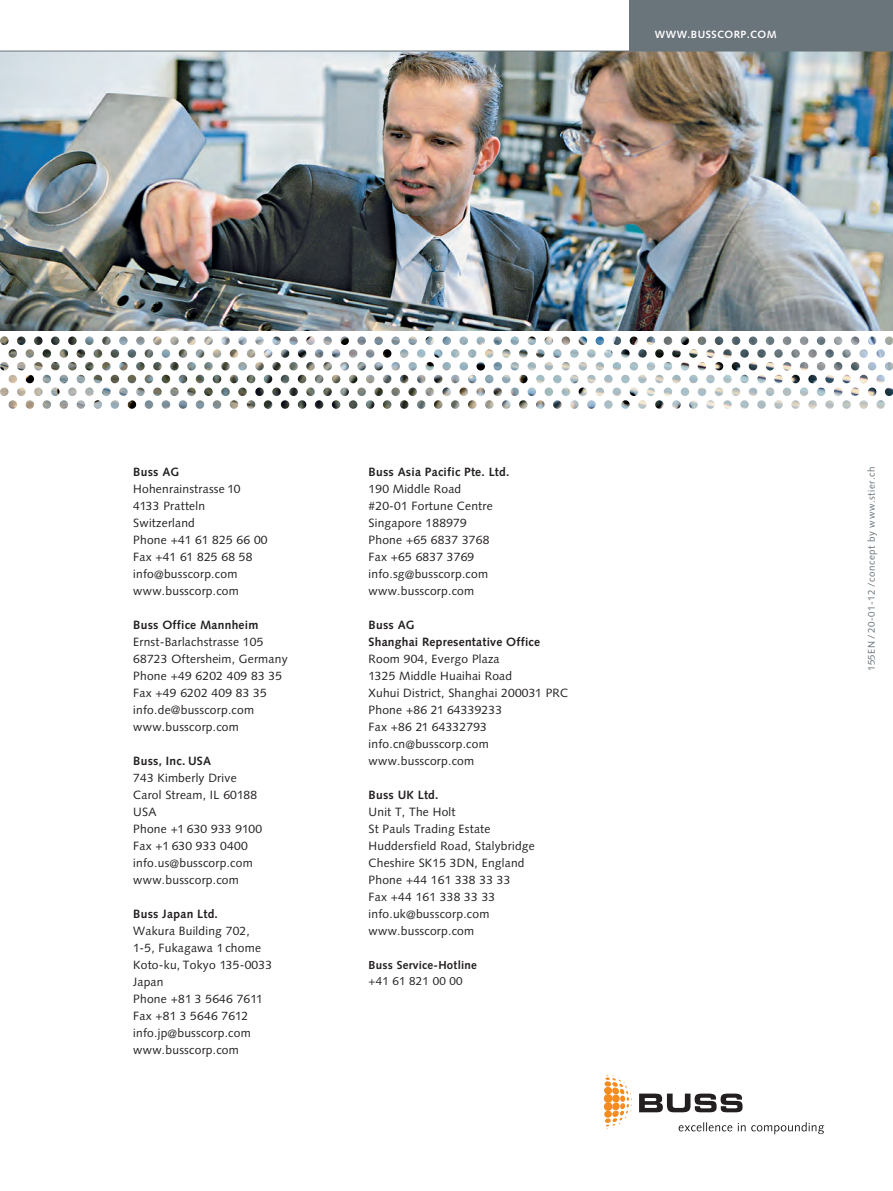
<style>
.page{position:relative;width:893px;height:1191px;background:#fff}
.page>*{position:absolute;margin:0;border:0;box-sizing:border-box;transform-origin:0 0}
.t1{font:12px/17px "Syntax";letter-spacing:.02em;color:#231f20}
.t2{font:700 12px "Syntax";letter-spacing:.02em;color:#231f20}
.t3{font:700 11.55px "Syntax";letter-spacing:.02em;color:#231f20}
.t4{font:11.55px "Syntax";letter-spacing:.02em;color:#231f20}
.t5{font:700 10.5px "Syntax";letter-spacing:.04em;color:#fff}
.t6{font:9.75px "Syntax";letter-spacing:.05em;color:#6a747b}
</style>
<div class="page">
<div style="left:629px;top:0;width:264px;height:51px;background:#6a747b"></div>
<svg style="left:604px;top:1074px;width:28px;height:55px"></svg>
<svg style="left:639px;top:1093px;width:104px;height:19px"></svg>
<svg style="left:679px;top:1122px;width:53px;height:9px"></svg>
<svg style="left:738px;top:1122px;width:86px;height:12px"></svg>
<img style="left:0;top:52px;width:893px;height:279px">
<img style="left:0;top:336px;width:893px;height:73px">
<hr style="left:0;top:51px;width:893px;height:1px;background:#6a747b">
<p class="t5" style="left:655px;top:29px;width:123px">WWW.BUSSCORP.COM</p>
<p class="t2" style="left:133px;top:465px;width:48px">Buss AG</p>
<p class="t1" style="left:133px;top:480px;width:109px">Hohenrainstrasse 10</p>
<p class="t1" style="left:133px;top:497px;width:73px">4133 Pratteln</p>
<p class="t1" style="left:133px;top:514px;width:63px">Switzerland</p>
<p class="t1" style="left:133px;top:531px;width:136px">Phone +41 61 825 66 00</p>
<p class="t1" style="left:133px;top:548px;width:121px">Fax +41 61 825 68 58</p>
<p class="t1" style="left:133px;top:565px;width:106px">info@busscorp.com</p>
<p class="t1" style="left:133px;top:582px;width:107px">www.busscorp.com</p>
<p class="t2" style="left:133px;top:618px;width:127px">Buss Office Mannheim</p>
<p class="t1" style="left:133px;top:633px;width:132px">Ernst-Barlachstrasse 105</p>
<p class="t1" style="left:133px;top:650px;width:156px">68723 Oftersheim, Germany</p>
<p class="t1" style="left:133px;top:667px;width:150px">Phone +49 6202 409 83 35</p>
<p class="t1" style="left:133px;top:684px;width:135px">Fax +49 6202 409 83 35</p>
<p class="t1" style="left:133px;top:701px;width:122px">info.de@busscorp.com</p>
<p class="t1" style="left:133px;top:718px;width:107px">www.busscorp.com</p>
<p class="t2" style="left:133px;top:754px;width:79px">Buss, Inc. USA</p>
<p class="t1" style="left:133px;top:769px;width:105px">743 Kimberly Drive</p>
<p class="t1" style="left:133px;top:786px;width:125px">Carol Stream, IL 60188</p>
<p class="t1" style="left:133px;top:803px;width:25px">USA</p>
<p class="t1" style="left:133px;top:820px;width:130px">Phone +1 630 933 9100</p>
<p class="t1" style="left:133px;top:837px;width:116px">Fax +1 630 933 0400</p>
<p class="t1" style="left:133px;top:854px;width:121px">info.us@busscorp.com</p>
<p class="t1" style="left:133px;top:871px;width:107px">www.busscorp.com</p>
<p class="t2" style="left:133px;top:907px;width:86px">Buss Japan Ltd.</p>
<p class="t1" style="left:133px;top:922px;width:129px">Wakura Building 702,<br>1-5, Fukagawa 1 chome</p>
<p class="t1" style="left:133px;top:956px;width:140px">Koto-ku, Tokyo 135-0033</p>
<p class="t1" style="left:133px;top:973px;width:32px">Japan</p>
<p class="t1" style="left:133px;top:990px;width:131px">Phone +81 3 5646 7611</p>
<p class="t1" style="left:133px;top:1007px;width:117px">Fax +81 3 5646 7612</p>
<p class="t1" style="left:133px;top:1024px;width:119px">info.jp@busscorp.com</p>
<p class="t1" style="left:133px;top:1041px;width:107px">www.busscorp.com</p>
<p class="t2" style="left:369px;top:465px;width:142px">Buss Asia Pacific Pte. Ltd.</p>
<p class="t1" style="left:369px;top:480px;width:94px">190 Middle Road</p>
<p class="t1" style="left:369px;top:497px;width:126px">#20-01 Fortune Centre</p>
<p class="t1" style="left:369px;top:514px;width:100px">Singapore 188979</p>
<p class="t1" style="left:369px;top:531px;width:122px">Phone +65 6837 3768</p>
<p class="t1" style="left:369px;top:548px;width:107px">Fax +65 6837 3769</p>
<p class="t1" style="left:369px;top:565px;width:121px">info.sg@busscorp.com</p>
<p class="t1" style="left:369px;top:582px;width:107px">www.busscorp.com</p>
<p class="t2" style="left:369px;top:618px;width:48px">Buss AG</p>
<p class="t2" style="left:369px;top:635px;width:173px">Shanghai Representative Office</p>
<p class="t1" style="left:369px;top:650px;width:133px">Room 904, Evergo Plaza</p>
<p class="t1" style="left:369px;top:667px;width:145px">1325 Middle Huaihai Road</p>
<p class="t1" style="left:369px;top:684px;width:201px">Xuhui District, Shanghai 200031 PRC</p>
<p class="t1" style="left:369px;top:701px;width:135px">Phone +86 21 64339233</p>
<p class="t1" style="left:369px;top:718px;width:120px">Fax +86 21 64332793</p>
<p class="t1" style="left:369px;top:735px;width:122px">info.cn@busscorp.com</p>
<p class="t1" style="left:369px;top:752px;width:107px">www.busscorp.com</p>
<p class="t2" style="left:369px;top:788px;width:71px">Buss UK Ltd.</p>
<p class="t1" style="left:369px;top:803px;width:88px">Unit T, The Holt</p>
<p class="t1" style="left:369px;top:820px;width:123px">St Pauls Trading Estate</p>
<p class="t1" style="left:369px;top:837px;width:168px">Huddersfield Road, Stalybridge</p>
<p class="t1" style="left:369px;top:854px;width:158px">Cheshire SK15 3DN, England</p>
<p class="t1" style="left:369px;top:871px;width:143px">Phone +44 161 338 33 33</p>
<p class="t1" style="left:369px;top:888px;width:128px">Fax +44 161 338 33 33</p>
<p class="t1" style="left:369px;top:905px;width:122px">info.uk@busscorp.com</p>
<p class="t1" style="left:369px;top:922px;width:107px">www.busscorp.com</p>
<p class="t3" style="left:369px;top:958px;width:110px">Buss Service-Hotline</p>
<p class="t4" style="left:369px;top:974px;width:96px">+41 61 821 00 00</p>
<p class="t6" style="left:866px;top:671px;width:206px;rotate:-90deg">155EN /20-01-12 /concept by www.stier.ch</p>
</div>
